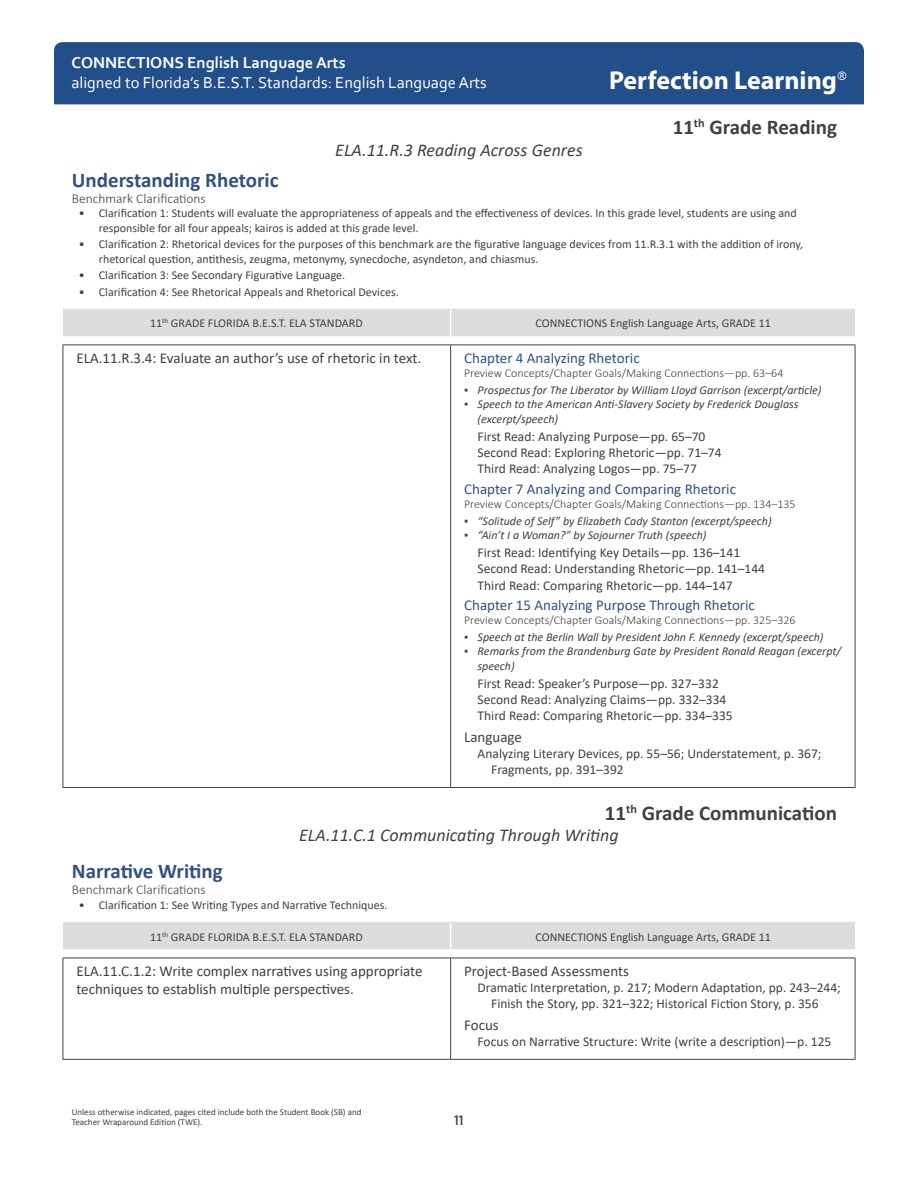
<style>
.page{position:relative;width:918px;height:1188px;background:#fff}
.page>*{position:absolute;margin:0;border:0;box-sizing:border-box;transform-origin:0 0}
.t1{font:700 25.95px "Myriad Pro";color:#fff}
.Perfection_Main_Head{font:700 21px "Calibri";color:#414142}
.Perfection_Subsectio{font:700 21px "Calibri";color:#315185}
.Perfection_Section_H{font:italic 18px "Calibri";color:#414142}
.t2{font:16.5px "Corbel";color:#fff}
.t3{font:700 16.5px "Corbel";color:#fff}
.FL_BEST_Standard{font:15px/18px "Calibri";color:#414142}
.FL_BEST_Citations_Ch{font:15px "Calibri";color:#315185}
.L_BEST_Citations_Hea{font:15px "Calibri";color:#414142}
.FL_BEST_Citations_1s{font:13.5px/16.2px "Calibri";color:#414142}
.BenchClar_head{font:300 13.5px "Calibri";color:#414142}
.t4{font:500 13.5px "Gotham Narrow";color:#414142}
.Calibri_Table_header{font:12px/14.4px "Calibri";color:#414142}
.t5{font:italic 12px/14.4px "Calibri";color:#414142}
.Chapter_intro{font:300 12px "Calibri";color:#414142}
.t6{font:9px/10.8px "Calibri";color:#414142}
.s1{font-style:normal}
</style>
<div class="page">
<div style="left:54px;top:42px;width:810px;height:62px;background:#224f89"></div>
<div style="left:63px;top:310px;width:792px;height:26px;background:#dcdddf"></div>
<hr style="left:63px;top:309px;width:388px;height:1px;background:#dcdddf">
<hr style="left:451px;top:309px;width:404px;height:1px;background:#dcdddf">
<hr style="left:63px;top:345px;width:1px;height:442px;background:#414142">
<hr style="left:63px;top:787px;width:388px;height:1px;background:#414142">
<hr style="left:451px;top:787px;width:404px;height:1px;background:#414142">
<hr style="left:450px;top:345px;width:1px;height:442px;background:#414142">
<hr style="left:855px;top:345px;width:1px;height:442px;background:#414142">
<hr style="left:63px;top:345px;width:388px;height:1px;background:#414142">
<hr style="left:451px;top:345px;width:404px;height:1px;background:#414142">
<div style="left:63px;top:923px;width:792px;height:26px;background:#dcdddf"></div>
<hr style="left:63px;top:922px;width:388px;height:1px;background:#dcdddf">
<hr style="left:451px;top:922px;width:404px;height:1px;background:#dcdddf">
<hr style="left:63px;top:958px;width:1px;height:101px;background:#414142">
<hr style="left:450px;top:958px;width:1px;height:101px;background:#414142">
<hr style="left:855px;top:958px;width:1px;height:101px;background:#414142">
<hr style="left:63px;top:1059px;width:388px;height:1px;background:#414142">
<hr style="left:451px;top:1059px;width:404px;height:1px;background:#414142">
<hr style="left:63px;top:958px;width:388px;height:1px;background:#414142">
<hr style="left:451px;top:958px;width:404px;height:1px;background:#414142">
<h3 class="t3" style="left:71px;top:52px;width:276px">CONNECTIONS English Language Arts</h3>
<h3 class="t2" style="left:71px;top:72px;width:417px">aligned to Florida’s B.E.S.T. Standards: English Language Arts</h3>
<h3 class="Perfection_Section_H" style="left:335px;top:138px;width:249px">ELA.11.R.3 Reading Across Genres</h3>
<h1 class="t1" style="left:609px;top:63px;width:239px">Perfection Learning<sup>®</sup></h1>
<h2 class="Perfection_Main_Head" style="left:673px;top:113px;width:166px">11<sup>th</sup> Grade Reading</h2>
<p class="Perfection_Subsectio" style="left:72px;top:165px;width:208px">Understanding Rhetoric</p>
<p class="BenchClar_head" style="left:72px;top:190px;width:135px">Benchmark Clarifications</p>
<p class="Calibri_Table_header" style="left:99px;top:206px;width:699px;text-indent:-20px">• Clarification 1: Students will evaluate the appropriateness of appeals and the effectiveness of devices. In this grade level, students are using and responsible for all four appeals; kairos is added at this grade level.</p>
<p class="Calibri_Table_header" style="left:99px;top:237px;width:706px;text-indent:-20px">• Clarification 2: Rhetorical devices for the purposes of this benchmark are the figurative language devices from 11.R.3.1 with the addition of irony, rhetorical question, antithesis, zeugma, metonymy, synecdoche, asyndeton, and chiasmus.</p>
<p class="Calibri_Table_header" style="left:79px;top:268px;width:268px">• Clarification 3: See Secondary Figurative Language.</p>
<p class="Calibri_Table_header" style="left:79px;top:284px;width:322px">• Clarification 4: See Rhetorical Appeals and Rhetorical Devices.</p>
<p class="Calibri_Table_header" style="left:150px;top:316px;width:214px">11<sup>th</sup> GRADE FLORIDA B.E.S.T. ELA STANDARD</p>
<p class="Calibri_Table_header" style="left:536px;top:316px;width:237px">CONNECTIONS English Language Arts, GRADE 11</p>
<p class="FL_BEST_Standard" style="left:76px;top:349px;width:347px">ELA.11.R.3.4: Evaluate an author’s use of rhetoric in text.</p>
<p class="FL_BEST_Citations_Ch" style="left:464px;top:347px;width:177px">Chapter 4 Analyzing Rhetoric</p>
<p class="Chapter_intro" style="left:464px;top:366px;width:321px">Preview Concepts/Chapter Goals/Making Connections—pp. 63–64</p>
<p class="t5" style="left:464px;top:382px;width:359px"><span class="s1">▪</span> Prospectus for The Liberator by William Lloyd Garrison (excerpt/article)</p>
<p class="t5" style="left:478px;top:397px;width:322px;text-indent:-14px"><span class="s1">▪</span> Speech to the American Anti-Slavery Society by Frederick Douglass (excerpt/speech)</p>
<p class="FL_BEST_Citations_1s" style="left:478px;top:428px;width:229px">First Read: Analyzing Purpose—pp. 65–70</p>
<p class="FL_BEST_Citations_1s" style="left:478px;top:444px;width:245px">Second Read: Exploring Rhetoric—pp. 71–74</p>
<p class="FL_BEST_Citations_1s" style="left:478px;top:460px;width:221px">Third Read: Analyzing Logos—pp. 75–77</p>
<p class="FL_BEST_Citations_Ch" style="left:464px;top:478px;width:273px">Chapter 7 Analyzing and Comparing Rhetoric</p>
<p class="Chapter_intro" style="left:464px;top:497px;width:333px">Preview Concepts/Chapter Goals/Making Connections—pp. 134–135</p>
<p class="t5" style="left:464px;top:513px;width:309px"><span class="s1">▪</span> “Solitude of Self” by Elizabeth Cady Stanton (excerpt/speech)</p>
<p class="t5" style="left:464px;top:527px;width:244px"><span class="s1">▪</span> “Ain’t I a Woman?” by Sojourner Truth (speech)</p>
<p class="FL_BEST_Citations_1s" style="left:478px;top:544px;width:264px">First Read: Identifying Key Details—pp. 136–141</p>
<p class="FL_BEST_Citations_1s" style="left:478px;top:561px;width:289px">Second Read: Understanding Rhetoric—pp. 141–144</p>
<p class="FL_BEST_Citations_1s" style="left:478px;top:577px;width:257px">Third Read: Comparing Rhetoric—pp. 144–147</p>
<p class="FL_BEST_Citations_Ch" style="left:464px;top:594px;width:292px">Chapter 15 Analyzing Purpose Through Rhetoric</p>
<p class="Chapter_intro" style="left:464px;top:613px;width:333px">Preview Concepts/Chapter Goals/Making Connections—pp. 325–326</p>
<p class="t5" style="left:464px;top:629px;width:361px"><span class="s1">▪</span> Speech at the Berlin Wall by President John F. Kennedy (excerpt/speech)</p>
<p class="t5" style="left:478px;top:643px;width:365px;text-indent:-14px"><span class="s1">▪</span> Remarks from the Brandenburg Gate by President Ronald Reagan (excerpt/ speech)</p>
<p class="FL_BEST_Citations_1s" style="left:478px;top:675px;width:243px">First Read: Speaker’s Purpose—pp. 327–332</p>
<p class="FL_BEST_Citations_1s" style="left:478px;top:691px;width:250px">Second Read: Analyzing Claims—pp. 332–334</p>
<p class="FL_BEST_Citations_1s" style="left:478px;top:707px;width:257px">Third Read: Comparing Rhetoric—pp. 334–335</p>
<p class="L_BEST_Citations_Hea" style="left:464px;top:726px;width:59px">Language</p>
<p class="FL_BEST_Citations_1s" style="left:491px;top:745px;width:332px;text-indent:-14px">Analyzing Literary Devices, pp. 55–56; Understatement, p. 367;<br>Fragments, pp. 391–392</p>
<p class="Perfection_Main_Head" style="left:605px;top:798px;width:234px">11<sup>th</sup> Grade Communication</p>
<p class="Perfection_Section_H" style="left:299px;top:823px;width:321px">ELA.11.C.1 Communicating Through Writing</p>
<p class="Perfection_Subsectio" style="left:72px;top:856px;width:152px">Narrative Writing</p>
<p class="BenchClar_head" style="left:72px;top:882px;width:135px">Benchmark Clarifications</p>
<p class="Calibri_Table_header" style="left:79px;top:897px;width:310px">• Clarification 1: See Writing Types and Narrative Techniques.</p>
<p class="Calibri_Table_header" style="left:150px;top:929px;width:214px">11<sup>th</sup> GRADE FLORIDA B.E.S.T. ELA STANDARD</p>
<p class="Calibri_Table_header" style="left:536px;top:929px;width:237px">CONNECTIONS English Language Arts, GRADE 11</p>
<p class="FL_BEST_Standard" style="left:76px;top:962px;width:348px">ELA.11.C.1.2: Write complex narratives using appropriate techniques to establish multiple perspectives.</p>
<p class="L_BEST_Citations_Hea" style="left:464px;top:961px;width:166px">Project-Based Assessments</p>
<p class="FL_BEST_Citations_1s" style="left:491px;top:979px;width:351px;text-indent:-14px">Dramatic Interpretation, p. 217; Modern Adaptation, pp. 243–244;<br>Finish the Story, pp. 321–322; Historical Fiction Story, p. 356</p>
<p class="L_BEST_Citations_Hea" style="left:464px;top:1014px;width:36px">Focus</p>
<p class="FL_BEST_Citations_1s" style="left:478px;top:1033px;width:355px">Focus on Narrative Structure: Write (write a description)—p. 125</p>
<p class="t6" style="left:72px;top:1106px;width:291px">Unless otherwise indicated, pages cited include both the Student Book (SB) and<br>Teacher Wraparound Edition (TWE).</p>
<p class="t4" style="left:454px;top:1112px;width:11px">11</p>
</div>
